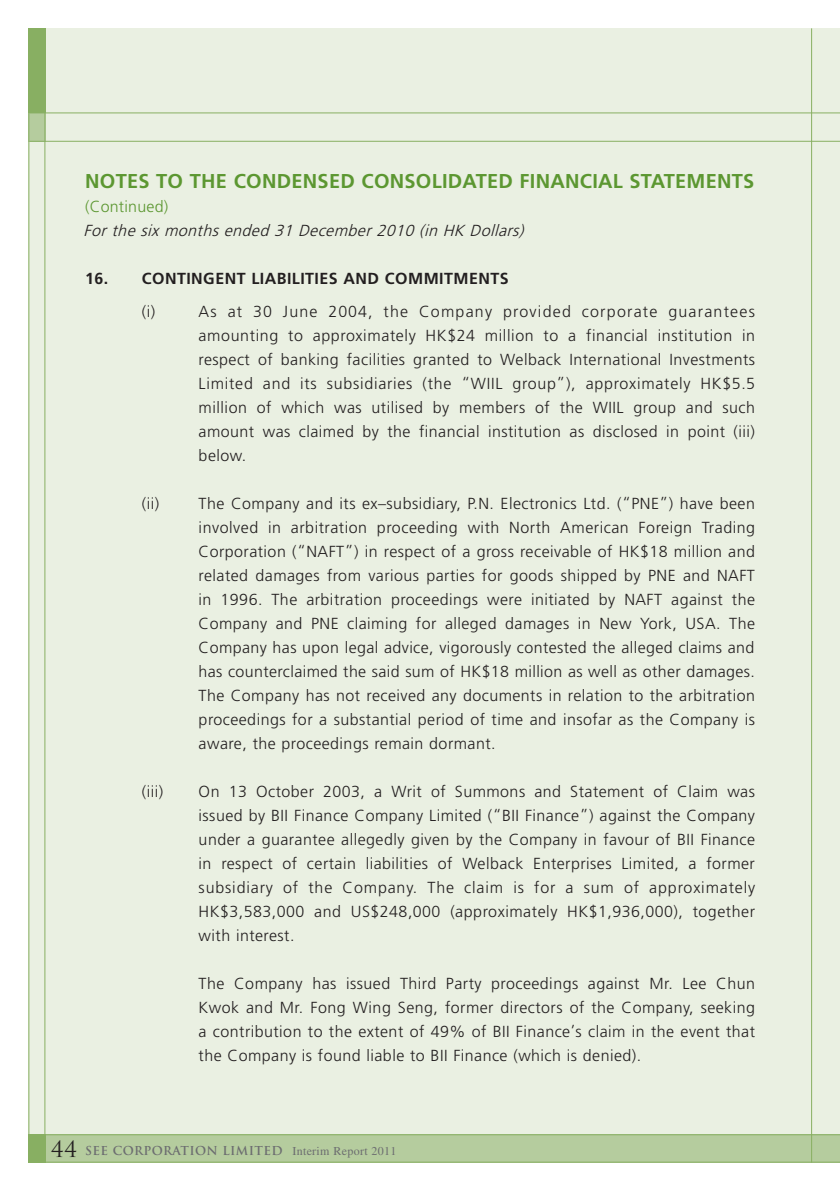
<style>
.page{position:relative;width:840px;height:1191px;background:#fff}
.page>*{position:absolute;margin:0;border:0;box-sizing:border-box;transform-origin:0 0}
.Heading_1{font:700 20px "Frutiger LT Std";letter-spacing:.015em;color:#5c9731}
.Body_Text{font:300 16px/24px "Frutiger LT Std";letter-spacing:.03em;color:#231f20;text-align:justify}
.Body_Text-2{font:italic 300 16px "Frutiger LT Std";color:#231f20}
.Heading_2{font:700 16px "Frutiger LT Std";letter-spacing:.03em;color:#231f20}
.Heading_1-2{font:300 16px "Frutiger LT Std";letter-spacing:.015em;color:#5c9731}
.t1{font:700 12px "Trajan Pro";letter-spacing:.03em;color:#6c6d70}
.s1{font-weight:400;font-size:22px;color:#231f20}
.s2{font-family:"Times LT Std";font-weight:400}
</style>
<div class="page">
<div style="left:28px;top:28px;width:811px;height:1134px;background:#eaf0e2"></div>
<div style="left:45px;top:1134px;width:794px;height:28px;background:#b5cc9e"></div>
<hr style="left:29px;top:1161px;width:810px;height:1px;background:#88af62">
<div style="left:28px;top:28px;width:17px;height:85px;background:#88af62"></div>
<div style="left:28px;top:1134px;width:17px;height:28px;background:#88af62"></div>
<div style="left:28px;top:113px;width:17px;height:29px;background:#b5cc9e"></div>
<hr style="left:29px;top:112px;width:810px;height:1px;background:#88af62">
<hr style="left:29px;top:1134px;width:810px;height:1px;background:#88af62">
<hr style="left:29px;top:141px;width:810px;height:1px;background:#88af62">
<hr style="left:44px;top:28px;width:1px;height:1134px;background:#88af62">
<hr style="left:810px;top:28px;width:1px;height:1134px;background:#88af62">
<hr style="left:28px;top:28px;width:1px;height:1134px;background:#88af62">
<hr style="left:839px;top:28px;width:1px;height:1134px;background:#eaf0e2">
<svg style="left:839px;top:1134px;width:1px;height:28px"></svg>
<p class="Heading_1" style="left:85px;top:169px;width:670px">NOTES TO THE CONDENSED CONSOLIDATED FINANCIAL STATEMENTS</p>
<p class="Heading_1-2" style="left:85px;top:197px;width:85px">(Continued)</p>
<p class="Body_Text-2" style="left:83px;top:221px;width:446px">For the six months ended 31 December 2010 (in HK Dollars)</p>
<p class="Heading_2" style="left:85px;top:269px;width:425px">16. CONTINGENT LIABILITIES AND COMMITMENTS</p>
<p class="Body_Text" style="left:142px;top:299px;width:15px">(i)</p>
<p class="Body_Text" style="left:198px;top:299px;width:557px">As at 30 June 2004, the Company provided corporate guarantees amounting to approximately HK$24 million to a financial institution in respect of banking facilities granted to Welback International Investments Limited and its subsidiaries (the “WIIL group”), approximately HK$5.5 million of which was utilised by members of the WIIL group and such amount was claimed by the financial institution as disclosed in point (iii) below.</p>
<p class="Body_Text" style="left:142px;top:491px;width:19px">(ii)</p>
<p class="Body_Text" style="left:198px;top:491px;width:557px">The Company and its ex–subsidiary, P.N. Electronics Ltd. (“PNE”) have been involved in arbitration proceeding with North American Foreign Trading Corporation (“NAFT”) in respect of a gross receivable of HK$18 million and related damages from various parties for goods shipped by PNE and NAFT in 1996. The arbitration proceedings were initiated by NAFT against the Company and PNE claiming for alleged damages in New York, USA. The Company has upon legal advice, vigorously contested the alleged claims and has counterclaimed the said sum of HK$18 million as well as other damages.<br>The Company has not received any documents in relation to the arbitration proceedings for a substantial period of time and insofar as the Company is aware, the proceedings remain dormant.</p>
<p class="Body_Text" style="left:142px;top:779px;width:23px">(iii)</p>
<p class="Body_Text" style="left:198px;top:779px;width:558px">On 13 October 2003, a Writ of Summons and Statement of Claim was issued by BII Finance Company Limited (“BII Finance”) against the Company under a guarantee allegedly given by the Company in favour of BII Finance in respect of certain liabilities of Welback Enterprises Limited, a former subsidiary of the Company. The claim is for a sum of approximately HK$3,583,000 and US$248,000 (approximately HK$1,936,000), together with interest.</p>
<p class="Body_Text" style="left:198px;top:971px;width:557px">The Company has issued Third Party proceedings against Mr. Lee Chun Kwok and Mr. Fong Wing Seng, former directors of the Company, seeking a contribution to the extent of 49% of BII Finance’s claim in the event that the Company is found liable to BII Finance (which is denied).</p>
<p class="t1" style="left:51px;top:1142px;width:347px"><span class="s1">44</span> SEE CORPORATION LIMITED <span class="s2">Interim Report 2011</span></p>
</div>
